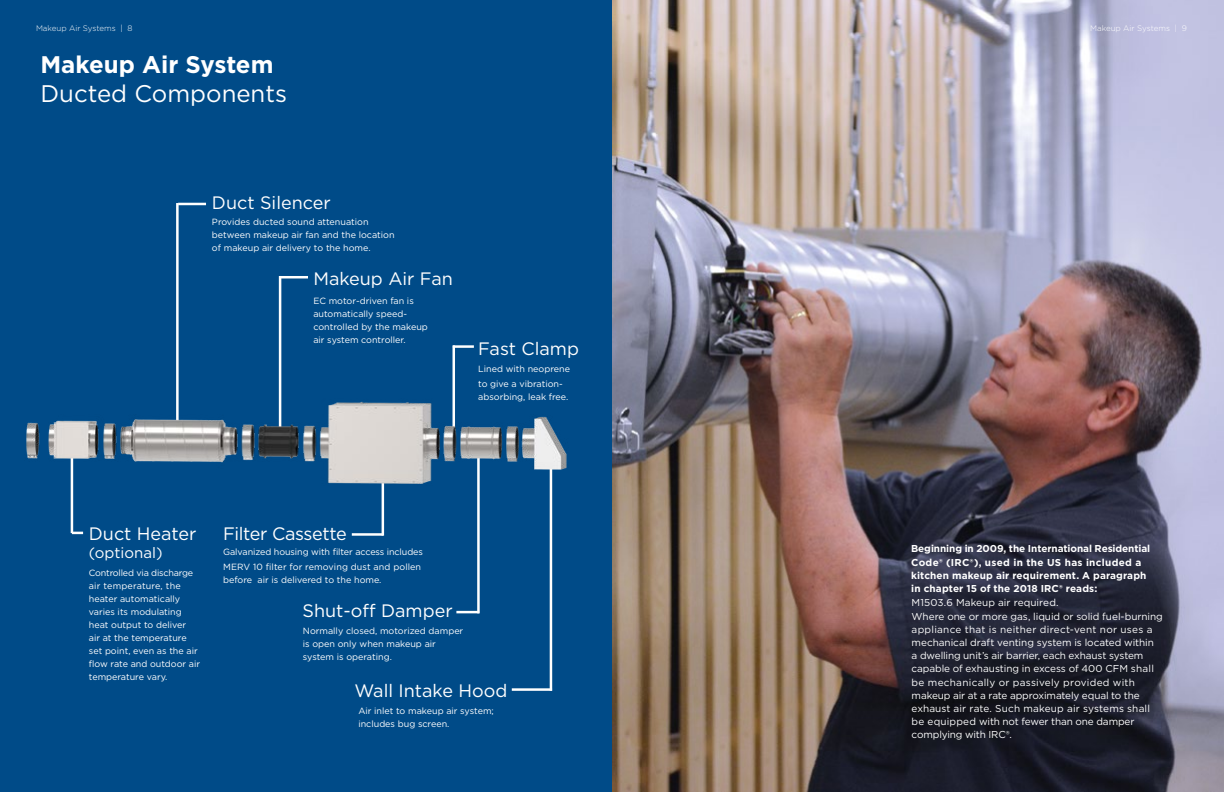
<style>
.page{position:relative;width:1224px;height:792px;background:#fff}
.page>*{position:absolute;margin:0;border:0;box-sizing:border-box;transform-origin:0 0}
.t1{font:24px "Gotham";color:#fff}
.t2{font:700 24px "Gotham";color:#fff}
.t3{font:18px "Gotham";color:#fff}
.t4{font:18px "Gotham";letter-spacing:-.02em;color:#fff}
.t5{font:15px "Gotham";color:#fff}
.t6{font:10px/13.2px "Gotham";letter-spacing:-.005em;color:#fff}
.t7{font:700 10px/13.2px "Gotham";letter-spacing:.01em;color:#fff}
.t8{font:9px/13px "Gotham";color:#fff}
.t9{font:300 8px "Gotham";color:#fff}
</style>
<div class="page">
<img style="left:612px;top:0;width:612px;height:792px">
<div style="left:0;top:0;width:612px;height:792px;background:#004b88"></div>
<hr style="left:71px;top:450px;width:2px;height:83px;background:#fff">
<svg style="left:72px;top:532px;width:11px;height:2px"></svg>
<hr style="left:176px;top:203px;width:3px;height:229px;background:#fff">
<hr style="left:178px;top:203px;width:28px;height:2px;background:#fff">
<hr style="left:279px;top:276px;width:2px;height:156px;background:#fff">
<hr style="left:279px;top:276px;width:29px;height:2px;background:#fff">
<hr style="left:477px;top:456px;width:3px;height:157px;background:#fff">
<hr style="left:456px;top:611px;width:23px;height:2px;background:#fff">
<hr style="left:550px;top:468px;width:2px;height:223px;background:#fff">
<hr style="left:512px;top:688px;width:40px;height:3px;background:#fff">
<hr style="left:453px;top:345px;width:2px;height:91px;background:#fff">
<hr style="left:453px;top:345px;width:21px;height:3px;background:#fff">
<hr style="left:382px;top:480px;width:2px;height:56px;background:#fff">
<hr style="left:352px;top:533px;width:31px;height:3px;background:#fff">
<img style="left:26px;top:390px;width:541px;height:107px">
<p class="t9" style="left:36px;top:23px;width:98px">Makeup Air Systems | 8</p>
<p class="t9" style="left:1090px;top:23px;width:98px">Makeup Air Systems | 9</p>
<h1 class="t2" style="left:40px;top:49px;width:234px">Makeup Air System</h1>
<h1 class="t1" style="left:40px;top:78px;width:248px">Ducted Components</h1>
<h2 class="t3" style="left:212px;top:191px;width:120px">Duct Silencer</h2>
<p class="t8" style="left:212px;top:215px;width:184px">Provides ducted sound attenuation between makeup air fan and the location of makeup air delivery to the home.</p>
<h2 class="t3" style="left:313px;top:267px;width:141px">Makeup Air Fan</h2>
<p class="t8" style="left:313px;top:294px;width:116px">EC motor-driven fan is automatically speed&shy;controlled by the makeup air system controller.</p>
<h2 class="t3" style="left:478px;top:337px;width:102px">Fast Clamp</h2>
<p class="t8" style="left:478px;top:361px;width:93px;line-height:15px">Lined with neoprene to give a vibration-</p>
<p class="t8" style="left:478px;top:390px;width:92px">absorbing, leak free.</p>
<h2 class="t3" style="left:89px;top:522px;width:109px">Duct Heater</h2>
<h3 class="t5" style="left:89px;top:543px;width:75px">(optional)</h3>
<p class="t8" style="left:89px;top:566px;width:113px">Controlled via discharge air temperature, the heater automatically varies its modulating heat output to deliver<br>air at the temperature set point, even as the air flow rate and outdoor air temperature vary.</p>
<h2 class="t4" style="left:223px;top:522px;width:125px">Filter Cassette</h2>
<p class="t8" style="left:223px;top:544px;width:201px;line-height:15px">Galvanized housing with filter access includes<br>MERV 10 filter for removing dust and pollen</p>
<p class="t8" style="left:223px;top:573px;width:160px">before air is delivered to the home.</p>
<h2 class="t3" style="left:303px;top:599px;width:152px">Shut-off Damper</h2>
<p class="t8" style="left:303px;top:624px;width:162px">Normally closed, motorized damper is open only when makeup air system is operating.</p>
<h2 class="t3" style="left:355px;top:679px;width:154px">Wall Intake Hood</h2>
<p class="t8" style="left:358px;top:704px;width:137px">Air inlet to makeup air system; includes bug screen.</p>
<p class="t7" style="left:911px;top:542px;width:241px">Beginning in 2009, the International Residential Code® (IRC®), used in the US has included a kitchen makeup air requirement. A paragraph in chapter 15 of the 2018 IRC® reads:</p>
<p class="t6" style="left:912px;top:596px;width:253px">M1503.6 Makeup air required.<br>Where one or more gas, liquid or solid fuel-burning appliance that is neither direct-vent nor uses a mechanical draft venting system is located within<br>a dwelling unit’s air barrier, each exhaust system capable of exhausting in excess of 400 CFM shall be mechanically or passively provided with makeup air at a rate approximately equal to the exhaust air rate. Such makeup air systems shall be equipped with not fewer than one damper complying with IRC®.</p>
</div>
